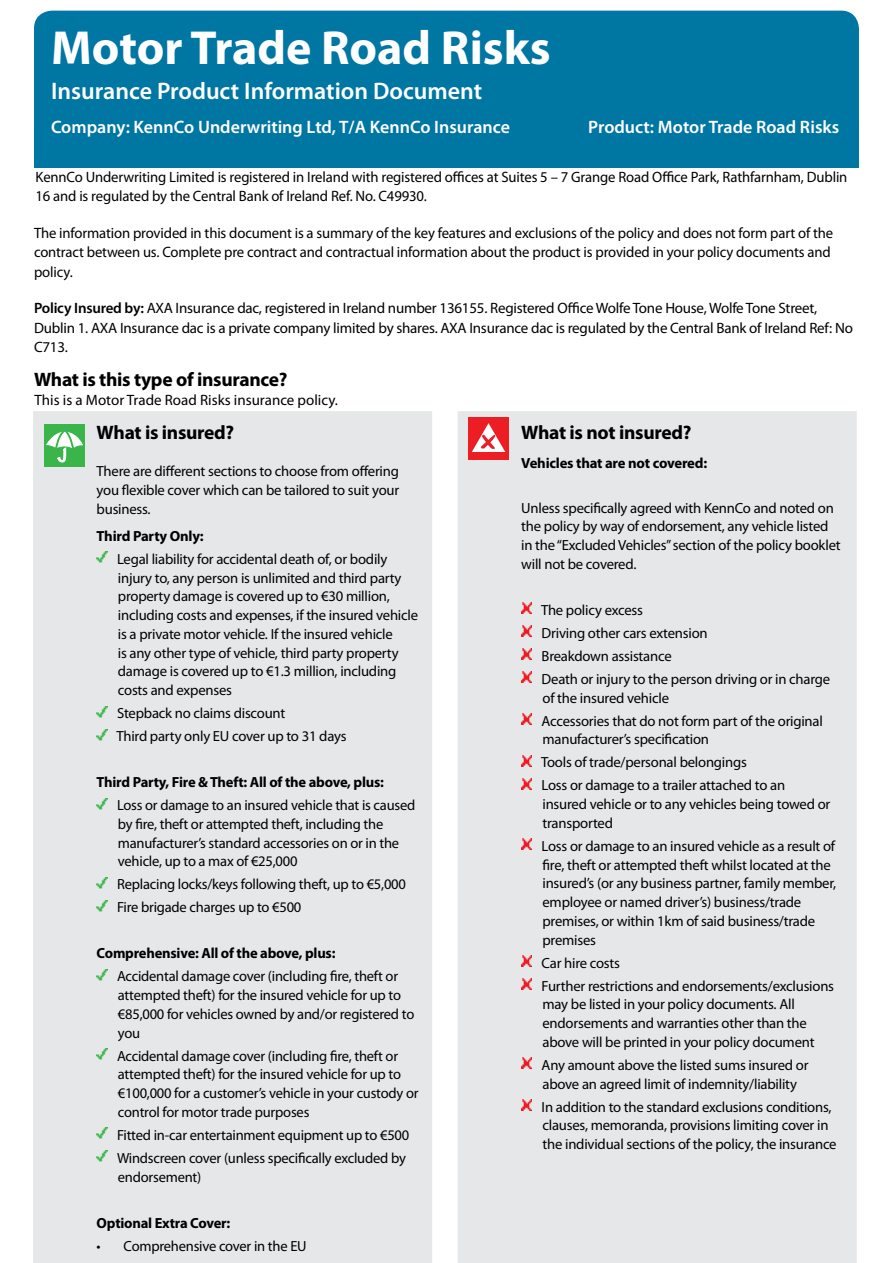
<style>
.page{position:relative;width:893px;height:1263px;background:#fff}
.page>*{position:absolute;margin:0;border:0;box-sizing:border-box;transform-origin:0 0}
.t1{font:700 48px "Myriad Pro";color:#fff}
.t2{font:600 24px "Myriad Pro";color:#fff}
.t3{font:700 19.5px "Myriad Pro";letter-spacing:-.015em;color:#000}
.t4{font:600 18px "Myriad Pro";color:#fff}
.t5{font:15px/19.5px "Myriad Pro";letter-spacing:-.01em;color:#000}
.t6{font:14.7px/18.8px "Myriad Pro";letter-spacing:-.015em;color:#000}
.t7{font:700 14.7px "Myriad Pro";letter-spacing:-.015em;color:#000}
.s1{font-weight:600}
</style>
<div class="page">
<div style="left:34px;top:125px;width:825px;height:43px;background:#0076a3"></div>
<div style="left:34px;top:11px;width:825px;height:146px;background:#0076a3;border-radius:18px"></div>
<div style="left:33px;top:411px;width:824px;height:852px;background:#e6e7e8"></div>
<div style="left:44px;top:424px;width:41px;height:42px;background:#39b54a"></div>
<svg style="left:46px;top:427px;width:37px;height:35px"></svg>
<svg style="left:97px;top:552px;width:10px;height:12px"></svg>
<svg style="left:97px;top:706px;width:10px;height:12px"></svg>
<svg style="left:97px;top:729px;width:10px;height:12px"></svg>
<svg style="left:97px;top:798px;width:10px;height:12px"></svg>
<svg style="left:97px;top:877px;width:10px;height:12px"></svg>
<svg style="left:97px;top:900px;width:10px;height:12px"></svg>
<svg style="left:97px;top:969px;width:10px;height:12px"></svg>
<svg style="left:97px;top:1049px;width:10px;height:11px"></svg>
<svg style="left:97px;top:1128px;width:10px;height:12px"></svg>
<svg style="left:97px;top:1151px;width:10px;height:12px"></svg>
<svg style="left:521px;top:603px;width:11px;height:11px"></svg>
<svg style="left:521px;top:626px;width:11px;height:11px"></svg>
<svg style="left:521px;top:649px;width:11px;height:11px"></svg>
<svg style="left:521px;top:672px;width:11px;height:11px"></svg>
<svg style="left:521px;top:714px;width:11px;height:10px"></svg>
<svg style="left:521px;top:755px;width:11px;height:11px"></svg>
<svg style="left:521px;top:778px;width:11px;height:11px"></svg>
<svg style="left:521px;top:839px;width:11px;height:11px"></svg>
<svg style="left:521px;top:956px;width:11px;height:10px"></svg>
<svg style="left:521px;top:979px;width:11px;height:10px"></svg>
<svg style="left:521px;top:1058px;width:11px;height:11px"></svg>
<svg style="left:521px;top:1100px;width:11px;height:10px"></svg>
<div style="left:468px;top:417px;width:41px;height:43px;background:#ed1d24"></div>
<svg style="left:472px;top:423px;width:33px;height:29px"></svg>
<h1 class="t1" style="left:51px;top:16px;width:501px">Motor Trade Road Risks</h1>
<h2 class="t2" style="left:51px;top:75px;width:433px">Insurance Product Information Document</h2>
<p class="t4" style="left:51px;top:116px;width:460px">Company: KennCo Underwriting Ltd, T/A KennCo Insurance</p>
<p class="t4" style="left:588px;top:116px;width:252px">Product: Motor Trade Road Risks</p>
<p class="t5" style="left:36px;top:167px;width:813px">KennCo Underwriting Limited is registered in Ireland with registered offices at Suites 5 – 7 Grange Road Office Park, Rathfarnham, Dublin<br>16 and is regulated by the Central Bank of Ireland Ref. No. C49930.</p>
<p class="t5" style="left:34px;top:223px;width:801px">The information provided in this document is a summary of the key features and exclusions of the policy and does not form part of the contract between us. Complete pre contract and contractual information about the product is provided in your policy documents and policy.</p>
<p class="t5" style="left:34px;top:298px;width:820px"><span class="s1">Policy Insured by:</span> AXA Insurance dac, registered in Ireland number 136155. Registered Office Wolfe Tone House, Wolfe Tone Street,<br>Dublin 1. AXA Insurance dac is a private company limited by shares. AXA Insurance dac is regulated by the Central Bank of Ireland Ref: No<br>C713.</p>
<h3 class="t3" style="left:34px;top:367px;width:255px">What is this type of insurance?</h3>
<h3 class="t3" style="left:97px;top:419px;width:139px">What is insured?</h3>
<p class="t6" style="left:97px;top:461px;width:304px;text-align:justify">There are different sections to choose from offering you flexible cover which can be tailored to suit your business.</p>
<p class="t7" style="left:97px;top:526px;width:109px">Third Party Only:</p>
<p class="t6" style="left:117px;top:549px;width:303px">Legal liability for accidental death of, or bodily injury to, any person is unlimited and third party property damage is covered up to €30 million, including costs and expenses, if the insured vehicle is a private motor vehicle. If the insured vehicle<br>is any other type of vehicle, third party property damage is covered up to €1.3 million, including costs and expenses</p>
<p class="t6" style="left:116px;top:701px;width:232px;line-height:23px">Stepback no claims discount<br>Third party only EU cover up to 31 days</p>
<p class="t7" style="left:97px;top:772px;width:289px">Third Party, Fire &amp; Theft: All of the above, plus:</p>
<p class="t6" style="left:117px;top:795px;width:300px">Loss or damage to an insured vehicle that is caused by fire, theft or attempted theft, including the manufacturer’s standard accessories on or in the vehicle, up to a max of €25,000</p>
<p class="t6" style="left:117px;top:873px;width:290px;line-height:23px">Replacing locks/keys following theft, up to €5,000<br>Fire brigade charges up to €500</p>
<p class="t7" style="left:97px;top:944px;width:240px">Comprehensive: All of the above, plus:</p>
<p class="t6" style="left:117px;top:967px;width:299px">Accidental damage cover (including fire, theft or attempted theft) for the insured vehicle for up to €85,000 for vehicles owned by and/or registered to you</p>
<p class="t6" style="left:117px;top:1046px;width:303px">Accidental damage cover (including fire, theft or attempted theft) for the insured vehicle for up to €100,000 for a customer’s vehicle in your custody or control for motor trade purposes</p>
<p class="t6" style="left:117px;top:1123px;width:294px;line-height:23px">Fitted in-car entertainment equipment up to €500<br>Windscreen cover (unless specifically excluded by</p>
<p class="t6" style="left:118px;top:1167px;width:85px">endorsement)</p>
<p class="t7" style="left:97px;top:1213px;width:135px">Optional Extra Cover:</p>
<p class="t6" style="left:97px;top:1236px;width:212px">• Comprehensive cover in the EU</p>
<p class="t5" style="left:35px;top:390px;width:305px">This is a Motor Trade Road Risks insurance policy.</p>
<h3 class="t3" style="left:521px;top:419px;width:172px">What is not insured?</h3>
<p class="t7" style="left:521px;top:454px;width:187px">Vehicles that are not covered:</p>
<p class="t6" style="left:521px;top:498px;width:321px">Unless specifically agreed with KennCo and noted on the policy by way of endorsement, any vehicle listed in the “Excluded Vehicles” section of the policy booklet will not be covered.</p>
<p class="t6" style="left:541px;top:598px;width:291px;line-height:23px">The policy excess<br>Driving other cars extension<br>Breakdown assistance<br>Death or injury to the person driving or in charge</p>
<p class="t6" style="left:542px;top:686px;width:283px;line-height:23px">of the insured vehicle<br>Accessories that do not form part of the original</p>
<p class="t6" style="left:541px;top:728px;width:246px;line-height:23px">manufacturer’s specification<br>Tools of trade/personal belongings<br>Loss or damage to a trailer attached to an</p>
<p class="t6" style="left:542px;top:794px;width:289px">insured vehicle or to any vehicles being towed or transported</p>
<p class="t6" style="left:542px;top:836px;width:296px">Loss or damage to an insured vehicle as a result of fire, theft or attempted theft whilst located at the insured’s (or any business partner, family member, employee or named driver’s) business/trade premises, or within 1km of said business/trade premises</p>
<p class="t6" style="left:542px;top:951px;width:294px;line-height:23px">Car hire costs<br>Further restrictions and endorsements/exclusions</p>
<p class="t6" style="left:542px;top:995px;width:274px">may be listed in your policy documents. All endorsements and warranties other than the above will be printed in your policy document</p>
<p class="t6" style="left:542px;top:1055px;width:268px">Any amount above the listed sums insured or above an agreed limit of indemnity/liability</p>
<p class="t6" style="left:542px;top:1097px;width:297px">In addition to the standard exclusions conditions, clauses, memoranda, provisions limiting cover in the individual sections of the policy, the insurance</p>
</div>
